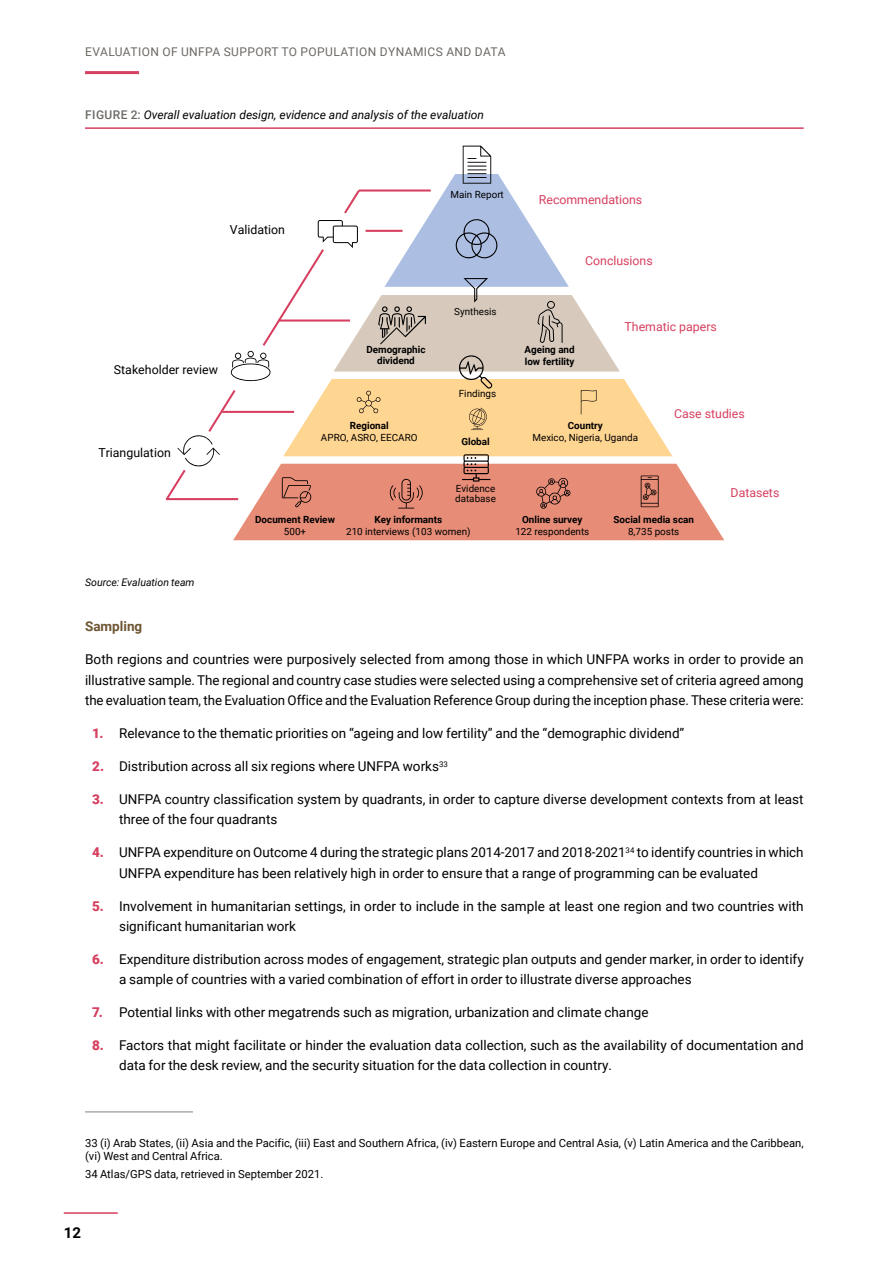
<style>
.page{position:relative;width:893px;height:1263px;background:#fff}
.page>*{position:absolute;margin:0;border:0;box-sizing:border-box;transform-origin:0 0}
.t1{font:700 15px "Roboto";color:#000}
.t2{font:13.5px/20.2px "Roboto";color:#000}
.t3{font:700 13.5px "Roboto";color:#6e5534}
.t4{font:12.3px "Roboto";color:#d63f5f}
.t5{font:12.3px "Roboto";color:#000}
.t6{font:italic 12px "Roboto";color:#000}
.t7{font:12px "Roboto";letter-spacing:.035em;color:#6c6864}
.t8{font:11.25px/13.5px "Roboto";color:#000}
.t9{font:italic 10.5px "Roboto";color:#000}
.t10{font:9.9px/9.9px "Roboto";color:#000}
.t11{font:700 9.9px/10.6px "Roboto";color:#000;text-align:center}
.s1{font-weight:500;font-style:normal;color:#6c6864}
.s2{font-weight:900;color:#d63f5f}
</style>
<div class="page">
<hr style="left:64px;top:1212px;width:54px;height:2px;background:#d63f5f">
<hr style="left:85px;top:127px;width:719px;height:2px;background:#d63f5f">
<hr style="left:85px;top:1111px;width:108px;height:1px;background:#808285">
<img style="left:462px;top:145px;width:19px;height:1px">
<svg style="left:165px;top:146px;width:559px;height:394px"></svg>
<hr style="left:85px;top:71px;width:54px;height:3px;background:#d63f5f">
<p class="t7" style="left:85px;top:44px;width:422px">EVALUATION OF UNFPA SUPPORT TO POPULATION DYNAMICS AND DATA</p>
<p class="t6" style="left:85px;top:106px;width:400px"><span class="s1">FIGURE 2:</span> Overall evaluation design, evidence and analysis of the evaluation</p>
<p class="t5" style="left:230px;top:221px;width:57px">Validation</p>
<p class="t10" style="left:451px;top:189px;width:55px">Main Report</p>
<p class="t10" style="left:454px;top:306px;width:44px">Synthesis</p>
<p class="t4" style="left:539px;top:191px;width:105px">Recommendations</p>
<p class="t4" style="left:585px;top:252px;width:69px">Conclusions</p>
<p class="t4" style="left:625px;top:318px;width:94px">Thematic papers</p>
<p class="t5" style="left:114px;top:361px;width:106px">Stakeholder review</p>
<p class="t5" style="left:98px;top:444px;width:74px">Triangulation</p>
<p class="t11" style="left:366px;top:344px;width:61px">Demographic dividend</p>
<p class="t11" style="left:524px;top:344px;width:52px;line-height:11.9px;text-align:left">Ageing and low fertility</p>
<p class="t11" style="left:350px;top:420px;width:40px">Regional</p>
<p class="t10" style="left:321px;top:432px;width:98px">APRO, ASRO, EECARO</p>
<p class="t10" style="left:459px;top:388px;width:39px">Findings</p>
<p class="t11" style="left:461px;top:435px;width:30px">Global</p>
<p class="t10" style="left:455px;top:483px;width:42px">Evidence database</p>
<p class="t11" style="left:255px;top:514px;width:81px">Document Review</p>
<p class="t10" style="left:284px;top:527px;width:24px">500+</p>
<p class="t11" style="left:375px;top:514px;width:69px">Key informants</p>
<p class="t10" style="left:346px;top:527px;width:126px">210 interviews (103 women)</p>
<p class="t11" style="left:568px;top:420px;width:36px">Country</p>
<p class="t10" style="left:532px;top:432px;width:107px">Mexico, Nigeria, Uganda</p>
<p class="t4" style="left:674px;top:405px;width:72px">Case studies</p>
<p class="t4" style="left:731px;top:484px;width:50px">Datasets</p>
<p class="t11" style="left:522px;top:514px;width:62px">Online survey</p>
<p class="t10" style="left:515px;top:527px;width:75px">122 respondents</p>
<p class="t11" style="left:614px;top:514px;width:82px">Social media scan</p>
<p class="t10" style="left:628px;top:527px;width:53px">8,735 posts</p>
<p class="t9" style="left:85px;top:575px;width:111px">Source: Evaluation team</p>
<p class="t3" style="left:85px;top:617px;width:59px">Sampling</p>
<p class="t2" style="left:85px;top:649px;width:720px;text-align:justify">Both regions and countries were purposively selected from among those in which UNFPA works in order to provide an illustrative sample. The regional and country case studies were selected using a comprehensive set of criteria agreed among the evaluation team, the Evaluation Office and the Evaluation Reference Group during the inception phase. These criteria were:</p>
<p class="t2" style="left:92px;top:722px;width:594px"><span class="s2">1.</span> Relevance to the thematic priorities on “ageing and low fertility” and the “demographic dividend”</p>
<p class="t2" style="left:92px;top:755px;width:357px"><span class="s2">2.</span> Distribution across all six regions where UNFPA works<sup>33</sup></p>
<p class="t2" style="left:119px;top:788px;width:686px;text-indent:-27px"><span class="s2">3.</span> UNFPA country classification system by quadrants, in order to capture diverse development contexts from at least three of the four quadrants</p>
<p class="t2" style="left:119px;top:842px;width:686px;text-indent:-27px"><span class="s2">4.</span> UNFPA expenditure on Outcome 4 during the strategic plans 2014-2017 and 2018-2021<sup>34</sup> to identify countries in which<br>UNFPA expenditure has been relatively high in order to ensure that a range of programming can be evaluated</p>
<p class="t2" style="left:119px;top:895px;width:686px;text-indent:-27px"><span class="s2">5.</span> Involvement in humanitarian settings, in order to include in the sample at least one region and two countries with significant humanitarian work</p>
<p class="t2" style="left:119px;top:948px;width:686px;text-indent:-27px"><span class="s2">6.</span> Expenditure distribution across modes of engagement, strategic plan outputs and gender marker, in order to identify a sample of countries with a varied combination of effort in order to illustrate diverse approaches</p>
<p class="t2" style="left:92px;top:1002px;width:558px"><span class="s2">7.</span> Potential links with other megatrends such as migration, urbanization and climate change</p>
<p class="t2" style="left:119px;top:1035px;width:686px;text-indent:-27px"><span class="s2">8.</span> Factors that might facilitate or hinder the evaluation data collection, such as the availability of documentation and data for the desk review, and the security situation for the data collection in country.</p>
<p class="t8" style="left:85px;top:1135px;width:720px">33 (i) Arab States, (ii) Asia and the Pacific, (iii) East and Southern Africa, (iv) Eastern Europe and Central Asia, (v) Latin America and the Caribbean, (vi) West and Central Africa.</p>
<p class="t8" style="left:85px;top:1167px;width:240px">34 Atlas/GPS data, retrieved in September 2021.</p>
<p class="t1" style="left:64px;top:1222px;width:19px">12</p>
</div>
